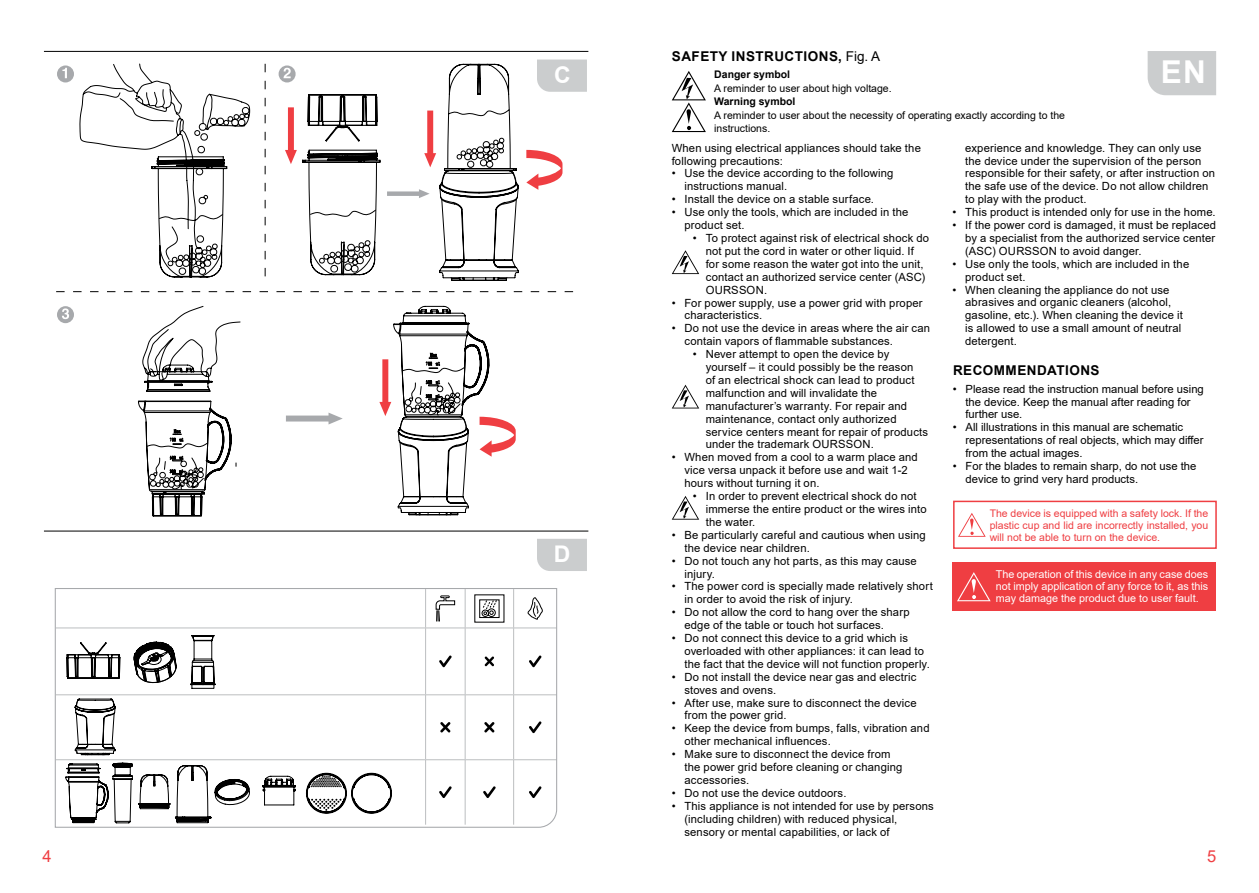
<style>
.page{position:relative;width:1259px;height:893px;background:#fff}
.page>*{position:absolute;margin:0;border:0;box-sizing:border-box;transform-origin:0 0}
.t1{font:700 31.5px "Arial";color:#fff}
.t2{font:700 22.95px "Arial";color:#fff}
.t3{font:16.5px "Arial";color:#ef3e42}
.t4{font:700 13.5px "Arial";letter-spacing:.035em;color:#000}
.t5{font:11.25px/12.9px "Arial";letter-spacing:.015em;color:#000}
.t6{font:10.8px/12px "Arial";color:#fff;text-align:justify}
.t7{font:10.5px/12px "Arial";color:#ef3e42;text-align:justify}
.t8{font:10.5px/13.5px "Arial";color:#000}
.t9{font:700 10.5px "Arial";color:#000}
.s1{font-weight:400}
</style>
<div class="page">
<svg style="left:54px;top:588px;width:504px;height:240px"></svg>
<hr style="left:44px;top:51px;width:544px;height:1px;background:#000">
<hr style="left:44px;top:531px;width:544px;height:1px;background:#000">
<svg style="left:262px;top:749px;width:34px;height:56px"></svg>
<svg style="left:65px;top:635px;width:185px;height:188px"></svg>
<svg style="left:306px;top:771px;width:86px;height:45px"></svg>
<div style="left:1147px;top:51px;width:69px;height:44px;background:#cbcdce"></div>
<svg style="left:672px;top:385px;width:27px;height:23px"></svg>
<svg style="left:672px;top:250px;width:27px;height:24px"></svg>
<svg style="left:672px;top:496px;width:27px;height:24px"></svg>
<svg style="left:672px;top:71px;width:34px;height:61px"></svg>
<div style="left:952px;top:563px;width:264px;height:48px;background:#ef3e42"></div>
<svg style="left:957px;top:572px;width:33px;height:29px"></svg>
<svg style="left:958px;top:513px;width:27px;height:24px"></svg>
<div style="left:953px;top:501px;width:263px;height:48px;border:2px solid #ef3e42"></div>
<svg style="left:56px;top:50px;width:531px;height:521px"></svg>
<h2 class="t2" style="left:554px;top:59px;width:18px">C</h2>
<h2 class="t2" style="left:554px;top:538px;width:18px">D</h2>
<p class="t4" style="left:672px;top:47px;width:210px">SAFETY INSTRUCTIONS, <span class="s1">Fig. A</span></p>
<p class="t9" style="left:714px;top:67px;width:77px">Danger symbol</p>
<p class="t8" style="left:714px;top:81px;width:179px">A reminder to user about high voltage.</p>
<p class="t9" style="left:714px;top:94px;width:83px">Warning symbol</p>
<p class="t8" style="left:714px;top:108px;width:352px">A reminder to user about the necessity of operating exactly according to the instructions.</p>
<h1 class="t1" style="left:1161px;top:50px;width:46px">EN</h1>
<p class="t5" style="left:671px;top:141px;width:251px">When using electrical appliances should take the following precautions:</p>
<p class="t5" style="left:684px;top:167px;width:211px;text-indent:-13px">• Use the device according to the following instructions manual.</p>
<p class="t5" style="left:671px;top:193px;width:204px">• Install the device on a stable surface.</p>
<p class="t5" style="left:684px;top:206px;width:225px;text-indent:-13px">• Use only the tools, which are included in the product set.</p>
<p class="t5" style="left:705px;top:232px;width:225px;text-indent:-13px">• To protect against risk of electrical shock do not put the cord in water or other liquid. If for some reason the water got into the unit, contact an authorized service center (ASC)<br>OURSSON.</p>
<p class="t5" style="left:684px;top:296px;width:240px;text-indent:-13px">• For power supply, use a power grid with proper characteristics.</p>
<p class="t5" style="left:684px;top:322px;width:247px;text-indent:-13px">• Do not use the device in areas where the air can contain vapors of flammable substances.</p>
<p class="t5" style="left:705px;top:348px;width:224px;text-indent:-13px">• Never attempt to open the device by yourself – it could possibly be the reason<br>of an electrical shock can lead to product malfunction and will invalidate the manufacturer’s warranty. For repair and maintenance, contact only authorized service centers meant for repair of products under the trademark OURSSON.</p>
<p class="t5" style="left:684px;top:451px;width:235px;text-indent:-13px">• When moved from a cool to a warm place and vice versa unpack it before use and wait 1-2 hours without turning it on.</p>
<p class="t5" style="left:705px;top:490px;width:222px;text-indent:-13px">• In order to prevent electrical shock do not immerse the entire product or the wires into the water.</p>
<p class="t5" style="left:684px;top:528px;width:243px;text-indent:-13px">• Be particularly careful and cautious when using the device near children.</p>
<p class="t5" style="left:684px;top:554px;width:234px;text-indent:-13px">• Do not touch any hot parts, as this may cause injury.</p>
<p class="t5" style="left:684px;top:580px;width:250px;text-indent:-13px">• The power cord is specially made relatively short in order to avoid the risk of injury.</p>
<p class="t5" style="left:684px;top:606px;width:227px;text-indent:-13px">• Do not allow the cord to hang over the sharp edge of the table or touch hot surfaces.</p>
<p class="t5" style="left:684px;top:632px;width:247px;text-indent:-13px">• Do not connect this device to a grid which is overloaded with other appliances: it can lead to the fact that the device will not function properly.</p>
<p class="t5" style="left:684px;top:670px;width:233px;text-indent:-13px">• Do not install the device near gas and electric stoves and ovens.</p>
<p class="t5" style="left:684px;top:696px;width:234px;text-indent:-13px">• After use, make sure to disconnect the device from the power grid.</p>
<p class="t5" style="left:684px;top:722px;width:247px;text-indent:-13px">• Keep the device from bumps, falls, vibration and other mechanical influences.</p>
<p class="t5" style="left:684px;top:748px;width:219px;text-indent:-13px">• Make sure to disconnect the device from the power grid before cleaning or changing accessories.</p>
<p class="t5" style="left:671px;top:786px;width:176px">• Do not use the device outdoors.</p>
<p class="t5" style="left:684px;top:799px;width:251px;text-indent:-13px">• This appliance is not intended for use by persons (including children) with reduced physical, sensory or mental capabilities, or lack of</p>
<p class="t5" style="left:965px;top:141px;width:251px">experience and knowledge. They can only use the device under the supervision of the person responsible for their safety, or after instruction on the safe use of the device. Do not allow children to play with the product.</p>
<p class="t5" style="left:952px;top:206px;width:265px">• This product is intended only for use in the home.</p>
<p class="t5" style="left:965px;top:219px;width:252px;text-align:justify;text-indent:-13px">• If the power cord is damaged, it must be replaced by a specialist from the authorized service center (ASC) OURSSON to avoid danger.</p>
<p class="t5" style="left:965px;top:257px;width:225px;text-indent:-13px">• Use only the tools, which are included in the product set.</p>
<p class="t5" style="left:965px;top:283px;width:219px;text-indent:-13px">• When cleaning the appliance do not use abrasives and organic cleaners (alcohol, gasoline, etc.). When cleaning the device it is allowed to use a small amount of neutral detergent.</p>
<p class="t4" style="left:953px;top:361px;width:148px">RECOMMENDATIONS</p>
<p class="t5" style="left:965px;top:382px;width:240px;text-indent:-13px">• Please read the instruction manual before using the device. Keep the manual after reading for further use.</p>
<p class="t5" style="left:965px;top:421px;width:239px;text-indent:-13px">• All illustrations in this manual are schematic representations of real objects, which may differ from the actual images.</p>
<p class="t5" style="left:965px;top:460px;width:232px;text-indent:-13px">• For the blades to remain sharp, do not use the device to grind very hard products.</p>
<p class="t7" style="left:989px;top:507px;width:220px">The device is equipped with a safety lock. If the plastic cup and lid are incorrectly installed, you will not be able to turn on the device.</p>
<p class="t6" style="left:995px;top:568px;width:214px">The operation of this device in any case does not imply application of any force to it, as this may damage the product due to user fault.</p>
<h3 class="t3" style="left:43px;top:845px;width:11px">4</h3>
<h3 class="t3" style="left:1207px;top:845px;width:11px">5</h3>
</div>
